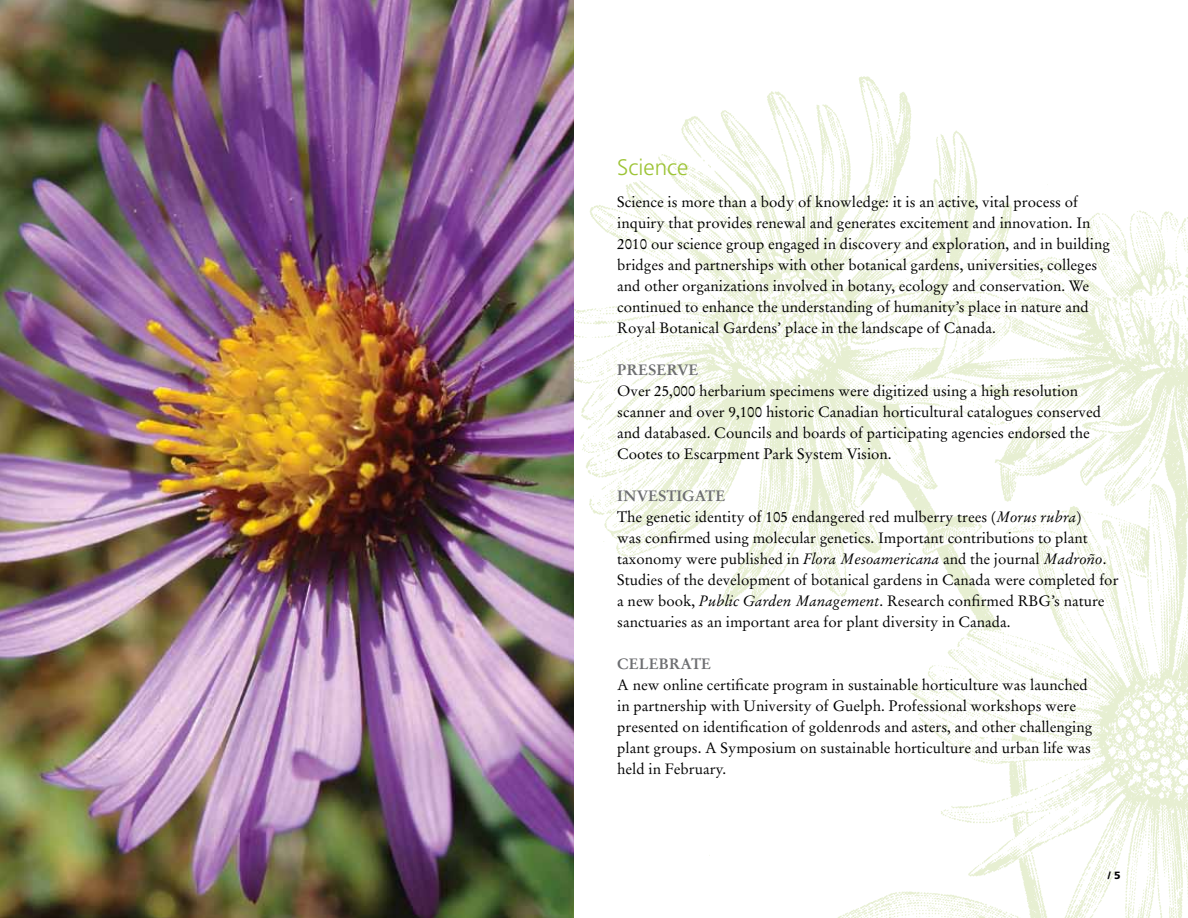
<style>
.page{position:relative;width:1188px;height:918px;background:#fff}
.page>*{position:absolute;margin:0;border:0;box-sizing:border-box;transform-origin:0 0}
.t1{font:300 22.5px "Frutiger";color:#9dc436}
.t2{font:15px/21px "Stempel Garamond";color:#000}
.t3{font:700 15px "Stempel Garamond";letter-spacing:.22em;color:#6d6e71}
.t4{font:900 10.5px "Frutiger";color:#000}
.s1{font-weight:700;color:#6d6e71}
.s2{font-style:italic}
</style>
<div class="page">
<img style="left:574px;top:76px;width:614px;height:842px">
<img style="left:0;top:0;width:574px;height:918px">
<h1 class="t1" style="left:617px;top:155px;width:73px">Science</h1>
<p class="t2" style="left:617px;top:191px;width:494px">Science is more than a body of knowledge: it is an active, vital process of inquiry that provides renewal and generates excitement and innovation. In 2010 our science group engaged in discovery and exploration, and in building bridges and partnerships with other botanical gardens, universities, colleges and other organizations involved in botany, ecology and conservation. We continued to enhance the understanding of humanity’s place in nature and Royal Botanical Gardens’ place in the landscape of Canada.</p>
<p class="t3" style="left:617px;top:361px;width:83px">PRESERVE</p>
<p class="t2" style="left:617px;top:380px;width:485px">Over 25,000 herbarium specimens were digitized using a high resolution scanner and over 9,100 historic Canadian horticultural catalogues conserved and databased. Councils and boards of participating agencies endorsed the Cootes to Escarpment Park System Vision.</p>
<p class="t2" style="left:617px;top:485px;width:503px"><span class="s1">INVESTIGATE<br></span>The genetic identity of 105 endangered red mulberry trees (<span class="s2">Morus rubra</span>)<br>was confirmed using molecular genetics. Important contributions to plant taxonomy were published in <span class="s2">Flora Mesoamericana</span> and the journal <span class="s2">Madroño</span>.<br>Studies of the development of botanical gardens in Canada were completed for a new book, <span class="s2">Public Garden Management</span>. Research confirmed RBG’s nature sanctuaries as an important area for plant diversity in Canada.</p>
<p class="t3" style="left:617px;top:655px;width:54px">CELEBRA</p>
<p class="t3" style="left:691px;top:655px;width:22px">T E</p>
<p class="t2" style="left:617px;top:674px;width:477px">A new online certificate program in sustainable horticulture was launched in partnership with University of Guelph. Professional workshops were presented on identification of goldenrods and asters, and other challenging plant groups. A Symposium on sustainable horticulture and urban life was held in February.</p>
<p class="t4" style="left:1108px;top:869px;width:14px">/ 5</p>
</div>
